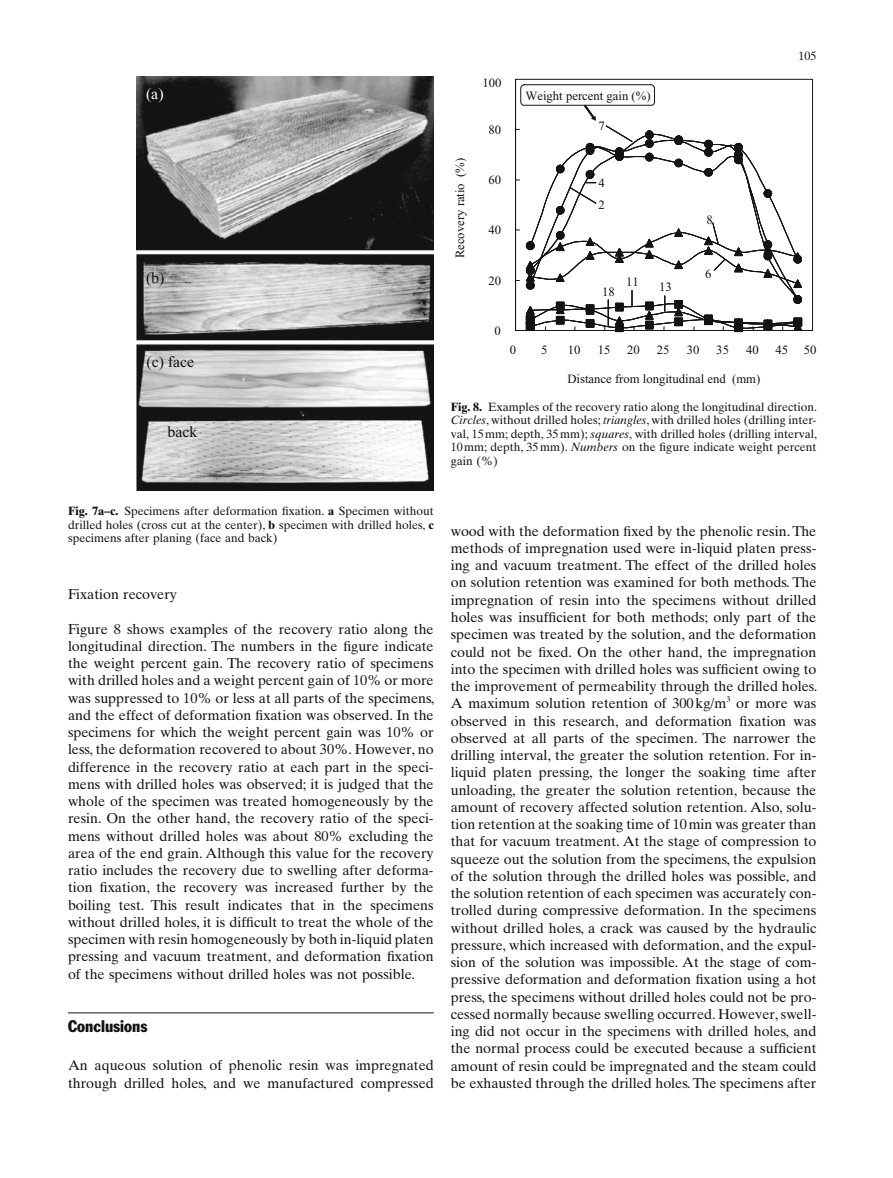
<style>
.page{position:relative;width:893px;height:1178px;background:#fff}
.page>*{position:absolute;margin:0;border:0;box-sizing:border-box;transform-origin:0 0}
.t1{font:condensed 16.5px "Franklin Gothic";color:#131313}
.t2{font:15.9px "Times New Roman";color:#131313}
.t3{font:15.9px "Times New Roman";color:#fff}
.t4{font:14.25px/17.2px "Times Ten";color:#131313;text-align:justify}
.t5{font:12.75px "Times New Roman";color:#131313}
.t6{font:12px/13.5px "Times Ten";color:#131313;text-align:justify}
.s1{font-weight:700}
.s2{font-style:italic}
</style>
<div class="page">
<hr style="left:68px;top:1012px;width:366px;height:1px;background:#131313">
<img style="left:136px;top:76px;width:298px;height:414px">
<svg style="left:515px;top:79px;width:298px;height:252px"></svg>
<svg style="left:734px;top:263px;width:9px;height:9px"></svg>
<svg style="left:763px;top:269px;width:10px;height:9px"></svg>
<svg style="left:793px;top:279px;width:9px;height:9px"></svg>
<svg style="left:763px;top:189px;width:10px;height:9px"></svg>
<svg style="left:734px;top:318px;width:9px;height:6px"></svg>
<svg style="left:763px;top:319px;width:10px;height:9px"></svg>
<svg style="left:793px;top:322px;width:9px;height:9px"></svg>
<div style="left:526px;top:322px;width:8px;height:8px;background:#131313"></div>
<div style="left:586px;top:319px;width:8px;height:8px;border:1px solid #131313"></div>
<div style="left:616px;top:324px;width:7px;height:7px;background:#131313"></div>
<div style="left:615px;top:324px;width:8px;height:8px;border:1px solid #131313"></div>
<div style="left:646px;top:321px;width:7px;height:8px;background:#131313"></div>
<div style="left:645px;top:321px;width:8px;height:8px;border:1px solid #131313"></div>
<div style="left:735px;top:324px;width:7px;height:7px;background:#131313"></div>
<div style="left:734px;top:324px;width:9px;height:8px;border:1px solid #131313"></div>
<div style="left:764px;top:323px;width:8px;height:7px;background:#131313"></div>
<div style="left:764px;top:323px;width:8px;height:8px;border:1px solid #131313"></div>
<div style="left:794px;top:319px;width:8px;height:7px;background:#131313"></div>
<div style="left:794px;top:318px;width:8px;height:8px;border:1px solid #131313"></div>
<svg style="left:733px;top:143px;width:11px;height:21px"></svg>
<svg style="left:792px;top:295px;width:11px;height:10px"></svg>
<svg style="left:734px;top:247px;width:9px;height:9px"></svg>
<svg style="left:763px;top:240px;width:10px;height:20px"></svg>
<svg style="left:793px;top:252px;width:10px;height:12px"></svg>
<svg style="left:520px;top:84px;width:205px;height:242px"></svg>
<p class="t3" style="left:146px;top:88px;width:19px">(a)</p>
<p class="t2" style="left:146px;top:272px;width:20px">(b)</p>
<p class="t2" style="left:147px;top:356px;width:49px">(c) face</p>
<p class="t2" style="left:168px;top:426px;width:31px">back</p>
<p class="t6" style="left:68px;top:506px;width:367px"><span class="s1">Fig. 7a–c.</span> Specimens after deformation fixation. <span class="s1">a</span> Specimen without drilled holes (cross cut at the center), <span class="s1">b</span> specimen with drilled holes, <span class="s1">c </span>specimens after planing (face and back)</p>
<p class="t4" style="left:68px;top:587px;width:111px">Fixation recovery</p>
<p class="t4" style="left:68px;top:621px;width:368px">Figure 8 shows examples of the recovery ratio along the longitudinal direction. The numbers in the figure indicate the weight percent gain. The recovery ratio of specimens with drilled holes and a weight percent gain of 10% or more was suppressed to 10% or less at all parts of the specimens, and the effect of deformation fixation was observed. In the specimens for which the weight percent gain was 10% or less, the deformation recovered to about 30%. However, no difference in the recovery ratio at each part in the speci&shy;mens with drilled holes was observed; it is judged that the whole of the specimen was treated homogeneously by the resin. On the other hand, the recovery ratio of the speci&shy;mens without drilled holes was about 80% excluding the area of the end grain. Although this value for the recovery ratio includes the recovery due to swelling after deforma&shy;tion fixation, the recovery was increased further by the boiling test. This result indicates that in the specimens without drilled holes, it is difficult to treat the whole of the specimen with resin homogeneously by both in-liquid platen pressing and vacuum treatment, and deformation fixation of the specimens without drilled holes was not possible.</p>
<p class="t1" style="left:68px;top:1020px;width:81px">Conclusions</p>
<p class="t4" style="left:68px;top:1058px;width:367px">An aqueous solution of phenolic resin was impregnated through drilled holes, and we manufactured compressed</p>
<p class="t5" style="left:455px;top:258px;width:102px;rotate:-90deg">Recovery ratio (%)</p>
<p class="t5" style="left:482px;top:78px;width:21px">100</p>
<p class="t5" style="left:488px;top:125px;width:14px">80</p>
<p class="t5" style="left:525px;top:91px;width:127px">Weight percent gain (%)</p>
<p class="t5" style="left:598px;top:121px;width:8px">7</p>
<p class="t6" style="left:798px;top:51px;width:19px">105</p>
<p class="t5" style="left:488px;top:175px;width:14px">60</p>
<p class="t5" style="left:488px;top:226px;width:14px">40</p>
<p class="t5" style="left:598px;top:178px;width:8px">4</p>
<p class="t5" style="left:598px;top:200px;width:8px">2</p>
<p class="t5" style="left:706px;top:215px;width:8px">8</p>
<p class="t5" style="left:488px;top:276px;width:14px">20</p>
<p class="t5" style="left:602px;top:287px;width:14px">18</p>
<p class="t5" style="left:626px;top:277px;width:14px">11</p>
<p class="t5" style="left:659px;top:282px;width:14px">13</p>
<p class="t5" style="left:705px;top:269px;width:8px">6</p>
<p class="t5" style="left:494px;top:326px;width:8px">0</p>
<p class="t5" style="left:510px;top:345px;width:8px">0</p>
<p class="t5" style="left:541px;top:345px;width:8px">5</p>
<p class="t5" style="left:568px;top:345px;width:14px">10</p>
<p class="t5" style="left:598px;top:345px;width:14px">15</p>
<p class="t5" style="left:627px;top:345px;width:14px">20</p>
<p class="t5" style="left:657px;top:345px;width:14px">25</p>
<p class="t5" style="left:687px;top:345px;width:14px">30</p>
<p class="t5" style="left:716px;top:345px;width:14px">35</p>
<p class="t5" style="left:746px;top:345px;width:14px">40</p>
<p class="t5" style="left:775px;top:345px;width:43px">45 50</p>
<p class="t5" style="left:567px;top:374px;width:194px">Distance from longitudinal end (mm)</p>
<p class="t6" style="left:451px;top:401px;width:368px"><span class="s1">Fig. 8.</span> Examples of the recovery ratio along the longitudinal direction.<br><span class="s2">Circles</span>, without drilled holes; <span class="s2">triangles</span>, with drilled holes (drilling inter&shy;val, 15 mm; depth, 35 mm); <span class="s2">squares</span>, with drilled holes (drilling interval, 10 mm; depth, 35 mm). <span class="s2">Numbers</span> on the figure indicate weight percent gain (%)</p>
<p class="t4" style="left:451px;top:524px;width:368px">wood with the deformation fixed by the phenolic resin. The methods of impregnation used were in-liquid platen press&shy;ing and vacuum treatment. The effect of the drilled holes on solution retention was examined for both methods. The impregnation of resin into the specimens without drilled holes was insufficient for both methods; only part of the specimen was treated by the solution, and the deformation could not be fixed. On the other hand, the impregnation into the specimen with drilled holes was sufficient owing to the improvement of permeability through the drilled holes.<br>A maximum solution retention of 300 kg/m<sup>3</sup> or more was observed in this research, and deformation fixation was observed at all parts of the specimen. The narrower the drilling interval, the greater the solution retention. For in&shy;liquid platen pressing, the longer the soaking time after unloading, the greater the solution retention, because the amount of recovery affected solution retention. Also, solu&shy;tion retention at the soaking time of 10 min was greater than that for vacuum treatment. At the stage of compression to squeeze out the solution from the specimens, the expulsion of the solution through the drilled holes was possible, and the solution retention of each specimen was accurately con&shy;trolled during compressive deformation. In the specimens without drilled holes, a crack was caused by the hydraulic pressure, which increased with deformation, and the expul&shy;sion of the solution was impossible. At the stage of com&shy;pressive deformation and deformation fixation using a hot press, the specimens without drilled holes could not be pro&shy;cessed normally because swelling occurred. However, swell&shy;ing did not occur in the specimens with drilled holes, and the normal process could be executed because a sufficient amount of resin could be impregnated and the steam could be exhausted through the drilled holes. The specimens after</p>
</div>
